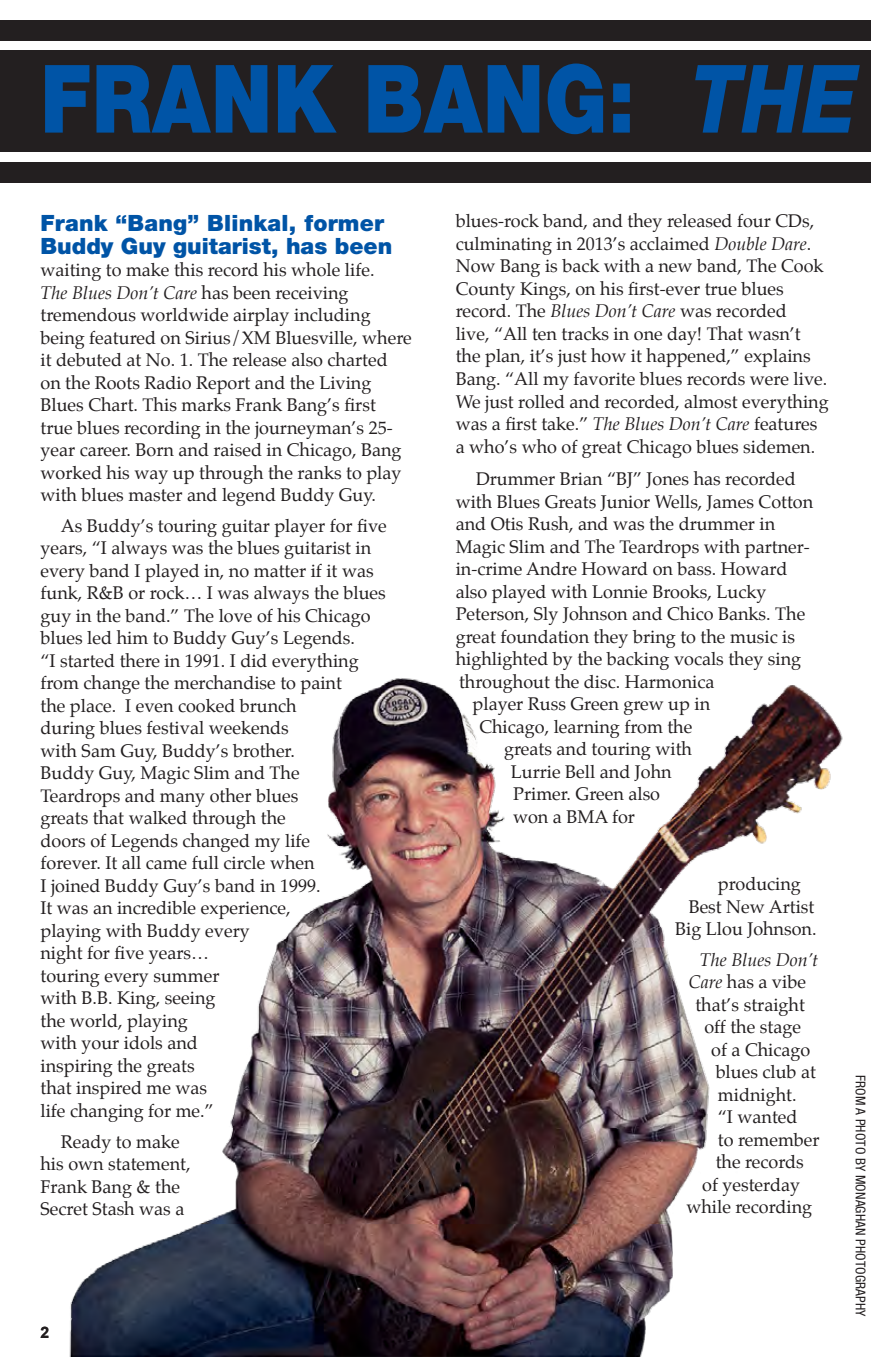
<style>
.page{position:relative;width:871px;height:1357px;background:#fff}
.page>*{position:absolute;margin:0;border:0;box-sizing:border-box;transform-origin:0 0}
.t1{font:900 94.5px "Helvetica Neue";letter-spacing:.01em;color:#0054a6;scale:.85 1}
.t2{font:900 22.5px/22.5px "Helvetica Neue";color:#0054a6}
.t3{font:18px/22.5px "Palatino";color:#231f20}
.t4{font:italic 18px "Palatino";color:#231f20}
.t5{font:700 15.75px "Arial";color:#231f20}
.t6{font:condensed 13.5px "Helvetica Neue";letter-spacing:.01em;color:#231f20}
.s1{font-weight:800;font-style:italic}
.s2{font-style:italic}
</style>
<div class="page">
<div style="left:0;top:51px;width:871px;height:101px;background:#231f20"></div>
<div style="left:0;top:20px;width:871px;height:20px;background:#231f20"></div>
<div style="left:0;top:162px;width:871px;height:20px;background:#231f20"></div>
<img style="left:69px;top:678px;width:774px;height:679px">
<h1 class="t1" style="left:40px;top:43px;width:963px">FRANK BANG: <span class="s1">THE</span></h1>
<p class="t2" style="left:40px;top:212px;width:353px">Frank “Bang” Blinkal, former<br>Buddy Guy guitarist, has been</p>
<p class="t3" style="left:41px;top:259px;width:373px">waiting to make this record his whole life.<br><span class="s2">The Blues Don’t Care</span> has been receiving tremendous worldwide airplay including being featured on Sirius/XM Bluesville, where it debuted at No. 1. The release also charted on the Roots Radio Report and the Living Blues Chart. This marks Frank Bang’s first true blues recording in the journeyman’s 25- year career. Born and raised in Chicago, Bang worked his way up through the ranks to play with blues master and legend Buddy Guy.</p>
<p class="t3" style="left:41px;top:514px;width:348px;text-indent:20px">As Buddy’s touring guitar player for five years, “I always was the blues guitarist in every band I played in, no matter if it was funk, R&amp;B or rock… I was always the blues guy in the band.” The love of his Chicago blues led him to Buddy Guy’s Legends.<br>“I started there in 1991. I did everything from change the merchandise to paint<br>the place. I even cooked brunch<br>during blues festival weekends<br>with Sam Guy, Buddy’s brother.<br>Buddy Guy, Magic Slim and The<br>Teardrops and many other blues<br>greats that walked through the<br>doors of Legends changed my life<br>forever. It all came full circle when<br>I joined Buddy Guy’s band in 1999.<br>It was an incredible experience,<br>playing with Buddy every<br>night for five years…<br>touring every summer<br>with B.B. King, seeing<br>the world, playing<br>with your idols and<br>inspiring the greats<br>that inspired me was<br>life changing for me.”</p>
<p class="t3" style="left:41px;top:1130px;width:152px;text-align:center">Ready to make<br>his own statement,<br>Frank Bang &amp; the<br>Secret Stash was a</p>
<p class="t5" style="left:40px;top:1322px;width:10px">2</p>
<p class="t3" style="left:456px;top:210px;width:374px">blues-rock band, and they released four CDs, culminating in 2013’s acclaimed <span class="s2">Double Dare</span>.<br>Now Bang is back with a new band, The Cook County Kings, on his first-ever true blues record. The <span class="s2">Blues Don’t Care</span> was recorded<br>live, “All ten tracks in one day! That wasn’t the plan, it’s just how it happened,” explains Bang. “All my favorite blues records were live.<br>We just rolled and recorded, almost everything was a first take.” <span class="s2">The Blues Don’t Care</span> features a who’s who of great Chicago blues sidemen.</p>
<p class="t3" style="left:476px;top:468px;width:321px">Drummer Brian “BJ” Jones has recorded</p>
<p class="t3" style="left:456px;top:490px;width:359px">with Blues Greats Junior Wells, James Cotton</p>
<p class="t3" style="left:456px;top:513px;width:321px">and Otis Rush, and was the drummer in</p>
<p class="t3" style="left:456px;top:535px;width:355px">Magic Slim and The Teardrops with partner-</p>
<p class="t3" style="left:456px;top:558px;width:333px">in-crime Andre Howard on bass. Howard</p>
<p class="t3" style="left:456px;top:580px;width:312px">also played with Lonnie Brooks, Lucky</p>
<p class="t3" style="left:456px;top:603px;width:351px">Peterson, Sly Johnson and Chico Banks. The</p>
<p class="t3" style="left:456px;top:625px;width:341px">great foundation they bring to the music is</p>
<p class="t3" style="left:456px;top:648px;width:347px">highlighted by the backing vocals they sing</p>
<p class="t3" style="left:459px;top:670px;width:257px">throughout the disc. Harmonica</p>
<p class="t3" style="left:472px;top:693px;width:239px">player Russ Green grew up in</p>
<p class="t3" style="left:479px;top:715px;width:214px">Chicago, learning from the</p>
<p class="t3" style="left:504px;top:738px;width:189px">greats and touring with</p>
<p class="t3" style="left:511px;top:760px;width:162px">Lurrie Bell and John</p>
<p class="t3" style="left:513px;top:783px;width:148px">Primer. Green also</p>
<p class="t3" style="left:513px;top:805px;width:123px">won a BMA for</p>
<p class="t3" style="left:718px;top:873px;width:85px">producing</p>
<p class="t3" style="left:688px;top:895px;width:127px">Best New Artist</p>
<p class="t3" style="left:675px;top:918px;width:143px">Big Llou Johnson.</p>
<p class="t4" style="left:700px;top:945px;width:120px">The Blues Don’t</p>
<p class="t3" style="left:688px;top:971px;width:119px"><span class="s2">Care</span> has a vibe</p>
<p class="t3" style="left:695px;top:993px;width:111px">that’s straight</p>
<p class="t3" style="left:704px;top:1016px;width:98px">off the stage</p>
<p class="t3" style="left:711px;top:1038px;width:101px">of a Chicago</p>
<p class="t3" style="left:715px;top:1061px;width:102px">blues club at</p>
<p class="t3" style="left:718px;top:1083px;width:80px">midnight.</p>
<p class="t3" style="left:718px;top:1106px;width:81px">“I wanted</p>
<p class="t3" style="left:718px;top:1128px;width:103px">to remember</p>
<p class="t3" style="left:715px;top:1151px;width:90px">the records</p>
<p class="t3" style="left:702px;top:1173px;width:99px">of yesterday</p>
<p class="t3" style="left:686px;top:1196px;width:127px">while recording</p>
<p class="t6" style="left:868px;top:1075px;width:243px;rotate:90deg">FROM A PHOTO BY MONAGHAN PHOTOGRAPHY</p>
</div>
